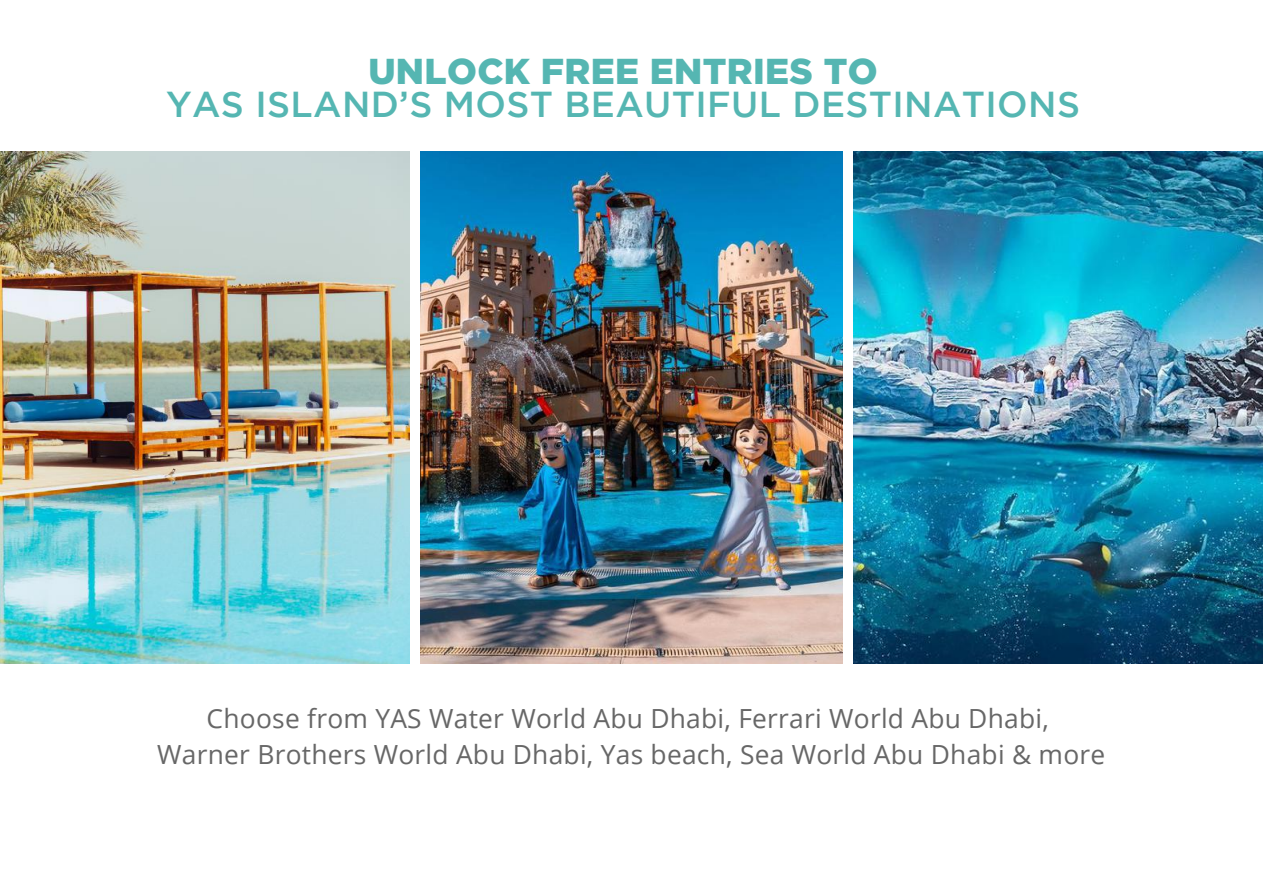
<style>
.page{position:relative;width:1263px;height:894px;background:#fff}
.page>*{position:absolute;margin:0;border:0;box-sizing:border-box;transform-origin:0 0}
.t1{font:500 36px "Gotham";letter-spacing:.01em;color:#55b6b2}
.t2{font:900 36px "Gotham";letter-spacing:.01em;color:#55b6b2}
.t3{font:26.4px "Open Sans";letter-spacing:.01em;color:#676767}
</style>
<div class="page">
<img style="left:0;top:151px;width:409px;height:512px">
<img style="left:421px;top:151px;width:421px;height:512px">
<img style="left:854px;top:151px;width:409px;height:512px">
<h1 class="t2" style="left:368px;top:50px;width:511px">UNLOCK FREE ENTRIES TO</h1>
<h1 class="t1" style="left:166px;top:91px;width:915px">YAS ISLAND’S MOST BEAUTIFUL DESTINATIONS</h1>
<p class="t3" style="left:207px;top:700px;width:844px">Choose from YAS Water World Abu Dhabi, Ferrari World Abu Dhabi,</p>
<p class="t3" style="left:157px;top:736px;width:950px">Warner Brothers World Abu Dhabi, Yas beach, Sea World Abu Dhabi &amp; more</p>
</div>
